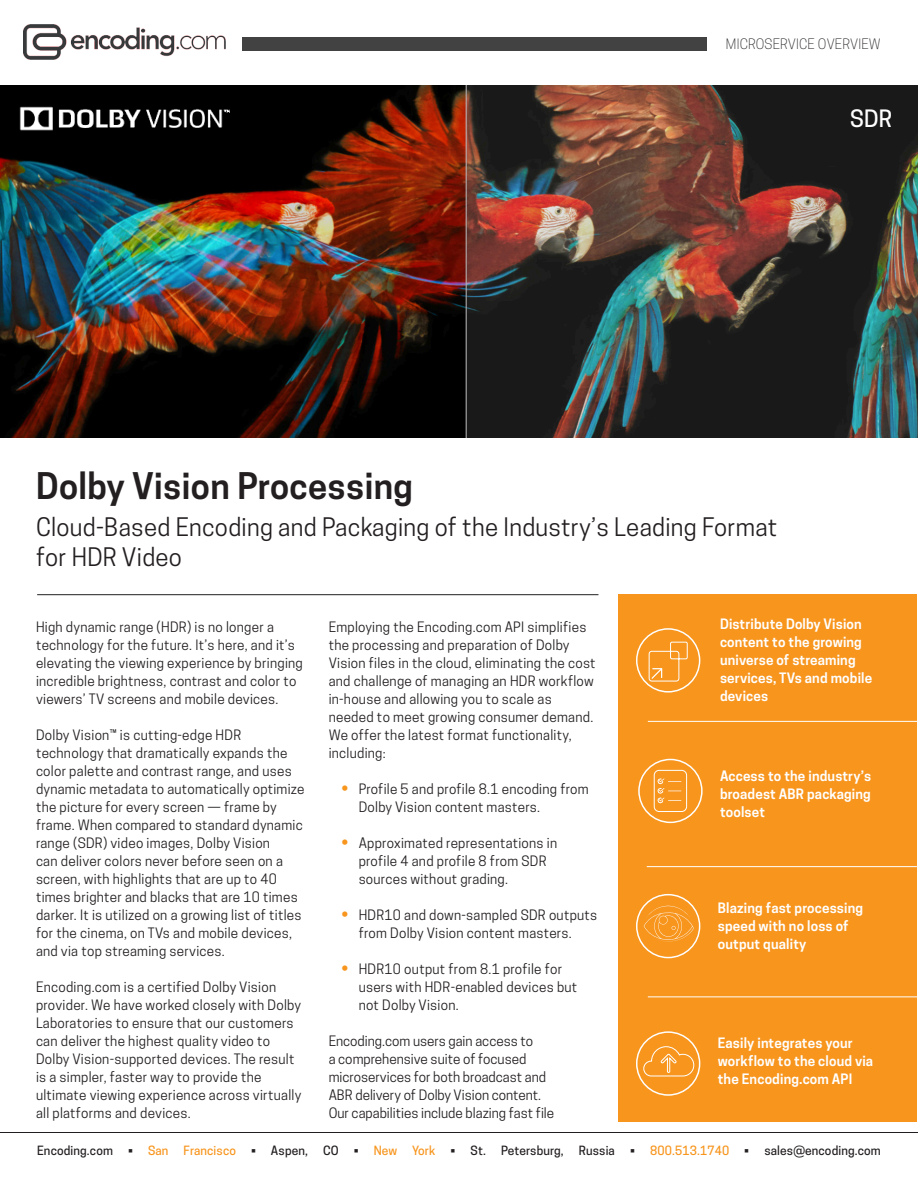
<style>
.page{position:relative;width:918px;height:1188px;background:#fff}
.page>*{position:absolute;margin:0;border:0;box-sizing:border-box;transform-origin:0 0}
.t1{font:600 34.5px "Cooper Hewitt";letter-spacing:.01em;color:#231f20}
.t2{font:24px/30px "Cooper Hewitt";letter-spacing:.01em;color:#231f20}
.t3{font:500 22.5px "Cooper Hewitt";color:#fff}
.t4{font:13.5px/18px "Cooper Hewitt";letter-spacing:.02em;color:#231f20}
.Sidebar_Copy{font:600 13.5px/18px "Cooper Hewitt";letter-spacing:.01em;color:#fff}
.t5{font:13.5px/18px "Cooper Hewitt";color:#231f20}
.t6{font:300 13.5px "Cooper Hewitt";letter-spacing:.01em;color:#231f20}
.t7{font:500 12px "Cooper Hewitt";letter-spacing:.01em;color:#231f20}
.t8{font:500 12px "Cooper Hewitt";letter-spacing:.01em;color:#f7951d}
.s1{color:#f7951d}
.s2{color:#231f20}
</style>
<div class="page">
<hr style="left:37px;top:594px;width:562px;height:1px;background:#231f20">
<div style="left:619px;top:594px;width:298px;height:528px;background:#f7951d"></div>
<svg style="left:636px;top:894px;width:64px;height:64px"></svg>
<hr style="left:648px;top:721px;width:270px;height:1px;background:#fff">
<hr style="left:648px;top:997px;width:270px;height:1px;background:#fff">
<hr style="left:647px;top:866px;width:270px;height:1px;background:#fff">
<div style="left:636px;top:1031px;width:64px;height:65px;border:1px solid #fff;border-radius:50%"></div>
<svg style="left:643px;top:1046px;width:51px;height:30px"></svg>
<div style="left:638px;top:759px;width:65px;height:64px;border:1px solid #fff;border-radius:50%"></div>
<div style="left:654px;top:770px;width:33px;height:42px;border:1px solid #fff;border-radius:5px"></div>
<svg style="left:658px;top:778px;width:23px;height:25px"></svg>
<hr style="left:0;top:1132px;width:918px;height:1px;background:#231f20">
<div style="left:242px;top:37px;width:465px;height:13px;background:#424242"></div>
<img style="left:24px;top:24px;width:201px;height:36px">
<svg style="left:636px;top:628px;width:64px;height:63px"></svg>
<svg style="left:637px;top:629px;width:63px;height:63px"></svg>
<div style="left:636px;top:628px;width:64px;height:65px;border:1px solid #fff;border-radius:50%"></div>
<svg style="left:649px;top:642px;width:39px;height:39px"></svg>
<img style="left:0;top:86px;width:918px;height:352px">
<img style="left:17px;top:99px;width:215px;height:41px">
<p class="t6" style="left:726px;top:36px;width:156px">MICROSERVICE OVERVIEW</p>
<p class="t3" style="left:850px;top:105px;width:44px">SDR</p>
<p class="t1" style="left:36px;top:466px;width:379px">Dolby Vision Processing</p>
<p class="t2" style="left:36px;top:512px;width:743px">Cloud-Based Encoding and Packaging of the Industry’s Leading Format for HDR Video</p>
<p class="t4" style="left:36px;top:617px;width:268px">High dynamic range (HDR) is no longer a technology for the future. It’s here, and it’s elevating the viewing experience by bringing incredible brightness, contrast and color to viewers’ TV screens and mobile devices.</p>
<p class="t4" style="left:36px;top:725px;width:270px">Dolby Vision™ is cutting-edge HDR technology that dramatically expands the color palette and contrast range, and uses dynamic metadata to automatically optimize the picture for every screen — frame by frame. When compared to standard dynamic range (SDR) video images, Dolby Vision<br>can deliver colors never before seen on a screen, with highlights that are up to 40 times brighter and blacks that are 10 times darker. It is utilized on a growing list of titles for the cinema, on TVs and mobile devices, and via top streaming services.</p>
<p class="t4" style="left:36px;top:977px;width:267px">Encoding.com is a certified Dolby Vision provider. We have worked closely with Dolby Laboratories to ensure that our customers can deliver the highest quality video to Dolby Vision-supported devices. The result is a simpler, faster way to provide the ultimate viewing experience across virtually all platforms and devices.</p>
<p class="t4" style="left:329px;top:617px;width:268px">Employing the Encoding.com API simplifies the processing and preparation of Dolby Vision files in the cloud, eliminating the cost and challenge of managing an HDR workflow in-house and allowing you to scale as needed to meet growing consumer demand.<br>We offer the latest format functionality, including:</p>
<p class="t4" style="left:359px;top:779px;width:231px;text-indent:-18px"><span class="s1">•</span> Profile 5 and profile 8.1 encoding from<br>Dolby Vision content masters.</p>
<p class="t4" style="left:359px;top:833px;width:200px;text-indent:-18px"><span class="s1">•</span> Approximated representations in profile 4 and profile 8 from SDR sources without grading.</p>
<p class="t4" style="left:341px;top:905px;width:258px;text-align:center"><span class="s1">•</span> HDR10 and down-sampled SDR outputs from Dolby Vision content masters.</p>
<p class="t4" style="left:359px;top:959px;width:220px;text-indent:-18px"><span class="s1">•</span> HDR10 output from 8.1 profile for users with HDR-enabled devices but not Dolby Vision.</p>
<p class="t5" style="left:329px;top:1031px;width:227px">Encoding.com users gain access to<br>a comprehensive suite of focused microservices for both broadcast and ABR delivery of Dolby Vision content.<br>Our capabilities include blazing fast file</p>
<p class="Sidebar_Copy" style="left:720px;top:615px;width:154px">Distribute Dolby Vision content to the growing universe of streaming services, TVs and mobile devices</p>
<p class="Sidebar_Copy" style="left:720px;top:767px;width:153px;text-align:justify">Access to the industry’s broadest ABR packaging toolset</p>
<p class="Sidebar_Copy" style="left:718px;top:899px;width:147px">Blazing fast processing speed with no loss of output quality</p>
<p class="Sidebar_Copy" style="left:718px;top:1034px;width:157px">Easily integrates your workflow to the cloud via the Encoding.com API</p>
<p class="t7" style="left:37px;top:1143px;width:77px">Encoding.com</p>
<p class="t8" style="left:128px;top:1143px;width:42px"><span class="s2">•</span> San</p>
<p class="t8" style="left:184px;top:1143px;width:54px">Francisco</p>
<p class="t7" style="left:251px;top:1143px;width:58px">• Aspen,</p>
<p class="t7" style="left:323px;top:1143px;width:17px">CO</p>
<p class="t8" style="left:354px;top:1143px;width:83px"><span class="s2">•</span> New York</p>
<p class="t7" style="left:451px;top:1143px;width:37px">• St.</p>
<p class="t7" style="left:501px;top:1143px;width:64px">Petersburg,</p>
<p class="t7" style="left:579px;top:1143px;width:38px">Russia</p>
<p class="t8" style="left:630px;top:1143px;width:101px"><span class="s2">•</span> 800.513.1740</p>
<p class="t7" style="left:744px;top:1143px;width:138px">• sales@encoding.com</p>
</div>
